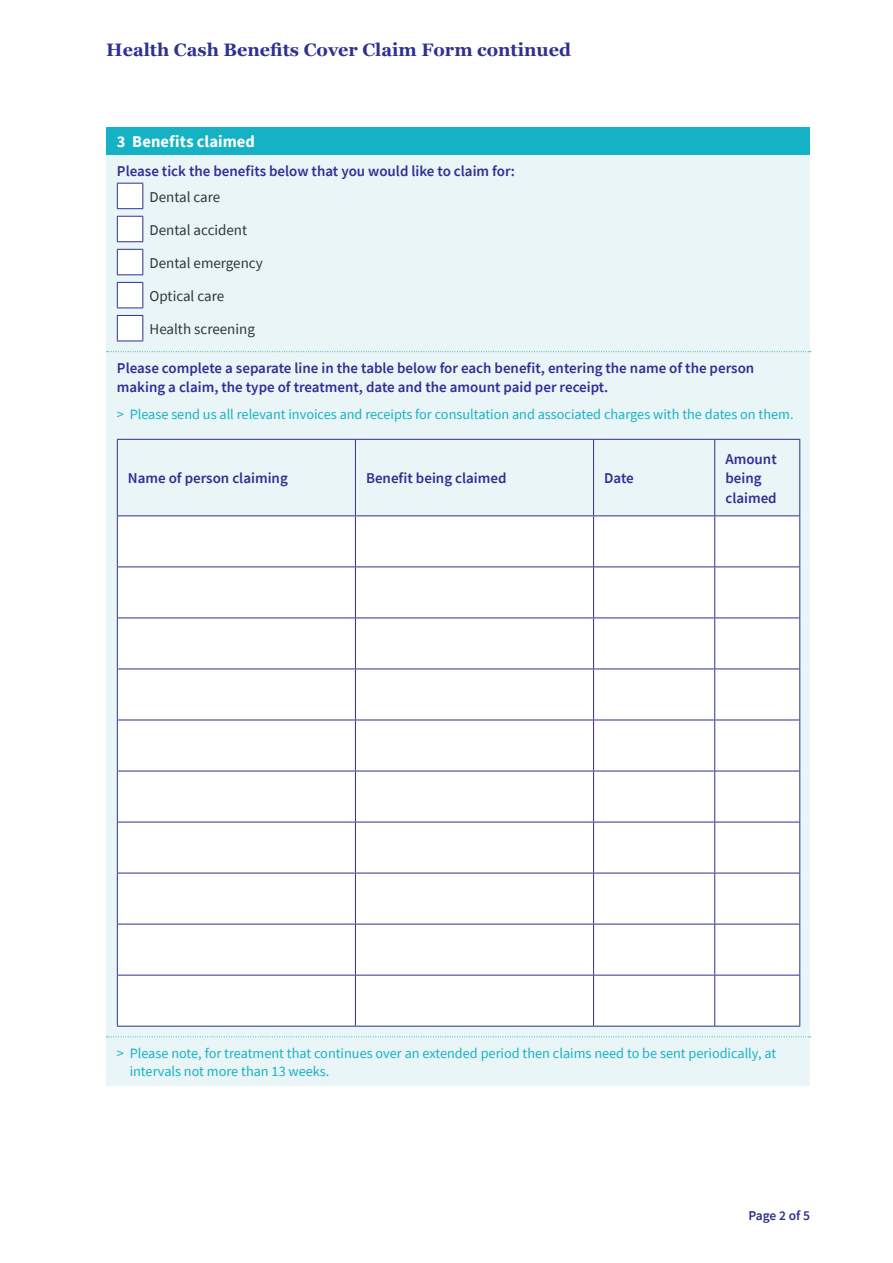
<style>
.page{position:relative;width:893px;height:1263px;background:#fff}
.page>*{position:absolute;margin:0;border:0;box-sizing:border-box;transform-origin:0 0}
.t1{font:700 18px "Georgia";color:#2e3092}
.Section_Header_Text{font:700 16.5px "Source Sans Pro";letter-spacing:.005em;color:#fff}
.Field_Name{font:600 15px/19.5px "Source Sans Pro";color:#2e3092}
.Check_Box_Text{font:15px "Source Sans Pro";color:#2c3738}
.Note{font:14.25px/18px "Source Sans Pro";color:#15b2c5}
.t2{font:600 13.5px "Source Sans Pro";letter-spacing:-.01em;color:#2e3092}
</style>
<div class="page">
<div style="left:106px;top:155px;width:704px;height:196px;background:#eaf5f7"></div>
<svg style="left:117px;top:183px;width:26px;height:26px"></svg>
<svg style="left:117px;top:216px;width:26px;height:26px"></svg>
<svg style="left:117px;top:249px;width:26px;height:26px"></svg>
<svg style="left:117px;top:282px;width:26px;height:26px"></svg>
<svg style="left:117px;top:315px;width:26px;height:27px"></svg>
<div style="left:106px;top:128px;width:704px;height:27px;background:#15b2c5"></div>
<div style="left:106px;top:351px;width:704px;height:78px;background:#eaf5f7"></div>
<svg style="left:107px;top:351px;width:704px;height:1px"></svg>
<div style="left:106px;top:429px;width:704px;height:607px;background:#eaf5f7"></div>
<svg style="left:354px;top:440px;width:362px;height:75px"></svg>
<div style="left:118px;top:516px;width:681px;height:510px;background:#fff"></div>
<hr style="left:117px;top:439px;width:238px;height:1px;background:#2e3092">
<hr style="left:117px;top:440px;width:1px;height:75px;background:#2e3092">
<hr style="left:355px;top:439px;width:239px;height:1px;background:#2e3092">
<hr style="left:355px;top:440px;width:1px;height:75px;background:#2e3092">
<hr style="left:594px;top:439px;width:121px;height:1px;background:#2e3092">
<hr style="left:593px;top:440px;width:1px;height:75px;background:#2e3092">
<hr style="left:715px;top:439px;width:85px;height:1px;background:#2e3092">
<hr style="left:714px;top:440px;width:1px;height:75px;background:#2e3092">
<hr style="left:799px;top:440px;width:1px;height:75px;background:#2e3092">
<hr style="left:117px;top:515px;width:238px;height:1px;background:#2e3092">
<hr style="left:117px;top:516px;width:1px;height:50px;background:#2e3092">
<hr style="left:355px;top:515px;width:239px;height:1px;background:#2e3092">
<hr style="left:355px;top:516px;width:1px;height:50px;background:#2e3092">
<hr style="left:594px;top:515px;width:121px;height:1px;background:#2e3092">
<hr style="left:593px;top:516px;width:1px;height:50px;background:#2e3092">
<hr style="left:715px;top:515px;width:85px;height:1px;background:#2e3092">
<hr style="left:714px;top:516px;width:1px;height:50px;background:#2e3092">
<hr style="left:799px;top:516px;width:1px;height:50px;background:#2e3092">
<hr style="left:117px;top:566px;width:238px;height:1px;background:#2e3092">
<hr style="left:117px;top:567px;width:1px;height:50px;background:#2e3092">
<hr style="left:355px;top:566px;width:239px;height:1px;background:#2e3092">
<hr style="left:355px;top:567px;width:1px;height:50px;background:#2e3092">
<hr style="left:594px;top:566px;width:121px;height:1px;background:#2e3092">
<hr style="left:593px;top:567px;width:1px;height:50px;background:#2e3092">
<hr style="left:715px;top:566px;width:85px;height:1px;background:#2e3092">
<hr style="left:714px;top:567px;width:1px;height:50px;background:#2e3092">
<hr style="left:799px;top:567px;width:1px;height:50px;background:#2e3092">
<hr style="left:117px;top:617px;width:238px;height:1px;background:#2e3092">
<hr style="left:117px;top:618px;width:1px;height:51px;background:#2e3092">
<hr style="left:355px;top:617px;width:239px;height:1px;background:#2e3092">
<hr style="left:355px;top:618px;width:1px;height:51px;background:#2e3092">
<hr style="left:594px;top:617px;width:121px;height:1px;background:#2e3092">
<hr style="left:593px;top:618px;width:1px;height:51px;background:#2e3092">
<hr style="left:715px;top:617px;width:85px;height:1px;background:#2e3092">
<hr style="left:714px;top:618px;width:1px;height:51px;background:#2e3092">
<hr style="left:799px;top:618px;width:1px;height:51px;background:#2e3092">
<hr style="left:117px;top:669px;width:238px;height:1px;background:#2e3092">
<hr style="left:117px;top:669px;width:1px;height:51px;background:#2e3092">
<hr style="left:355px;top:669px;width:239px;height:1px;background:#2e3092">
<hr style="left:355px;top:669px;width:1px;height:51px;background:#2e3092">
<hr style="left:594px;top:669px;width:121px;height:1px;background:#2e3092">
<hr style="left:593px;top:669px;width:1px;height:51px;background:#2e3092">
<hr style="left:715px;top:669px;width:85px;height:1px;background:#2e3092">
<hr style="left:714px;top:669px;width:1px;height:51px;background:#2e3092">
<hr style="left:799px;top:669px;width:1px;height:51px;background:#2e3092">
<hr style="left:117px;top:720px;width:238px;height:1px;background:#2e3092">
<hr style="left:117px;top:720px;width:1px;height:51px;background:#2e3092">
<hr style="left:355px;top:720px;width:239px;height:1px;background:#2e3092">
<hr style="left:355px;top:720px;width:1px;height:51px;background:#2e3092">
<hr style="left:594px;top:720px;width:121px;height:1px;background:#2e3092">
<hr style="left:593px;top:720px;width:1px;height:51px;background:#2e3092">
<hr style="left:715px;top:720px;width:85px;height:1px;background:#2e3092">
<hr style="left:714px;top:720px;width:1px;height:51px;background:#2e3092">
<hr style="left:799px;top:720px;width:1px;height:51px;background:#2e3092">
<hr style="left:117px;top:771px;width:238px;height:1px;background:#2e3092">
<hr style="left:117px;top:771px;width:1px;height:51px;background:#2e3092">
<hr style="left:355px;top:771px;width:239px;height:1px;background:#2e3092">
<hr style="left:355px;top:771px;width:1px;height:51px;background:#2e3092">
<hr style="left:594px;top:771px;width:121px;height:1px;background:#2e3092">
<hr style="left:593px;top:771px;width:1px;height:51px;background:#2e3092">
<hr style="left:715px;top:771px;width:85px;height:1px;background:#2e3092">
<hr style="left:714px;top:771px;width:1px;height:51px;background:#2e3092">
<hr style="left:799px;top:771px;width:1px;height:51px;background:#2e3092">
<hr style="left:117px;top:822px;width:238px;height:1px;background:#2e3092">
<hr style="left:117px;top:822px;width:1px;height:51px;background:#2e3092">
<hr style="left:355px;top:822px;width:239px;height:1px;background:#2e3092">
<hr style="left:355px;top:822px;width:1px;height:51px;background:#2e3092">
<hr style="left:594px;top:822px;width:121px;height:1px;background:#2e3092">
<hr style="left:593px;top:822px;width:1px;height:51px;background:#2e3092">
<hr style="left:715px;top:822px;width:85px;height:1px;background:#2e3092">
<hr style="left:714px;top:822px;width:1px;height:51px;background:#2e3092">
<hr style="left:799px;top:822px;width:1px;height:51px;background:#2e3092">
<hr style="left:117px;top:873px;width:238px;height:1px;background:#2e3092">
<hr style="left:117px;top:873px;width:1px;height:51px;background:#2e3092">
<hr style="left:355px;top:873px;width:239px;height:1px;background:#2e3092">
<hr style="left:355px;top:873px;width:1px;height:51px;background:#2e3092">
<hr style="left:594px;top:873px;width:121px;height:1px;background:#2e3092">
<hr style="left:593px;top:873px;width:1px;height:51px;background:#2e3092">
<hr style="left:715px;top:873px;width:85px;height:1px;background:#2e3092">
<hr style="left:714px;top:873px;width:1px;height:51px;background:#2e3092">
<hr style="left:799px;top:873px;width:1px;height:51px;background:#2e3092">
<hr style="left:117px;top:924px;width:238px;height:1px;background:#2e3092">
<hr style="left:117px;top:924px;width:1px;height:51px;background:#2e3092">
<hr style="left:355px;top:924px;width:239px;height:1px;background:#2e3092">
<hr style="left:355px;top:924px;width:1px;height:51px;background:#2e3092">
<hr style="left:594px;top:924px;width:121px;height:1px;background:#2e3092">
<hr style="left:593px;top:924px;width:1px;height:51px;background:#2e3092">
<hr style="left:715px;top:924px;width:85px;height:1px;background:#2e3092">
<hr style="left:714px;top:924px;width:1px;height:51px;background:#2e3092">
<hr style="left:799px;top:924px;width:1px;height:51px;background:#2e3092">
<hr style="left:117px;top:975px;width:238px;height:1px;background:#2e3092">
<hr style="left:117px;top:975px;width:1px;height:51px;background:#2e3092">
<hr style="left:355px;top:975px;width:239px;height:1px;background:#2e3092">
<hr style="left:355px;top:975px;width:1px;height:51px;background:#2e3092">
<hr style="left:594px;top:975px;width:121px;height:1px;background:#2e3092">
<hr style="left:593px;top:975px;width:1px;height:51px;background:#2e3092">
<hr style="left:715px;top:975px;width:85px;height:1px;background:#2e3092">
<hr style="left:714px;top:975px;width:1px;height:51px;background:#2e3092">
<hr style="left:799px;top:975px;width:1px;height:51px;background:#2e3092">
<hr style="left:117px;top:1026px;width:238px;height:1px;background:#2e3092">
<hr style="left:355px;top:1026px;width:239px;height:1px;background:#2e3092">
<hr style="left:594px;top:1026px;width:121px;height:1px;background:#2e3092">
<hr style="left:715px;top:1026px;width:85px;height:1px;background:#2e3092">
<div style="left:106px;top:1036px;width:704px;height:49px;background:#eaf5f7"></div>
<svg style="left:107px;top:1036px;width:704px;height:1px"></svg>
<p class="t1" style="left:106px;top:38px;width:466px">Health Cash Benefits Cover Claim Form continued</p>
<p class="Section_Header_Text" style="left:117px;top:131px;width:140px">3 Benefits claimed</p>
<p class="Field_Name" style="left:117px;top:161px;width:400px">Please tick the benefits below that you would like to claim for:</p>
<p class="Check_Box_Text" style="left:150px;top:187px;width:72px">Dental care</p>
<p class="Check_Box_Text" style="left:150px;top:220px;width:99px">Dental accident</p>
<p class="Check_Box_Text" style="left:150px;top:253px;width:115px">Dental emergency</p>
<p class="Check_Box_Text" style="left:150px;top:286px;width:76px">Optical care</p>
<p class="Check_Box_Text" style="left:150px;top:319px;width:107px">Health screening</p>
<p class="Field_Name" style="left:117px;top:358px;width:639px">Please complete a separate line in the table below for each benefit, entering the name of the person making a claim, the type of treatment, date and the amount paid per receipt.</p>
<p class="Note" style="left:117px;top:405px;width:678px">&gt; Please send us all relevant invoices and receipts for consultation and associated charges with the dates on them.</p>
<p class="Field_Name" style="left:128px;top:468px;width:161px">Name of person claiming</p>
<p class="Field_Name" style="left:366px;top:468px;width:142px">Benefit being claimed</p>
<p class="Field_Name" style="left:604px;top:468px;width:31px">Date</p>
<p class="Field_Name" style="left:725px;top:449px;width:53px">Amount being claimed</p>
<p class="Note" style="left:130px;top:1044px;width:648px;text-indent:-13px">&gt; Please note, for treatment that continues over an extended period then claims need to be sent periodically, at intervals not more than 13 weeks.</p>
<p class="t2" style="left:748px;top:1207px;width:63px">Page 2 of 5</p>
</div>
